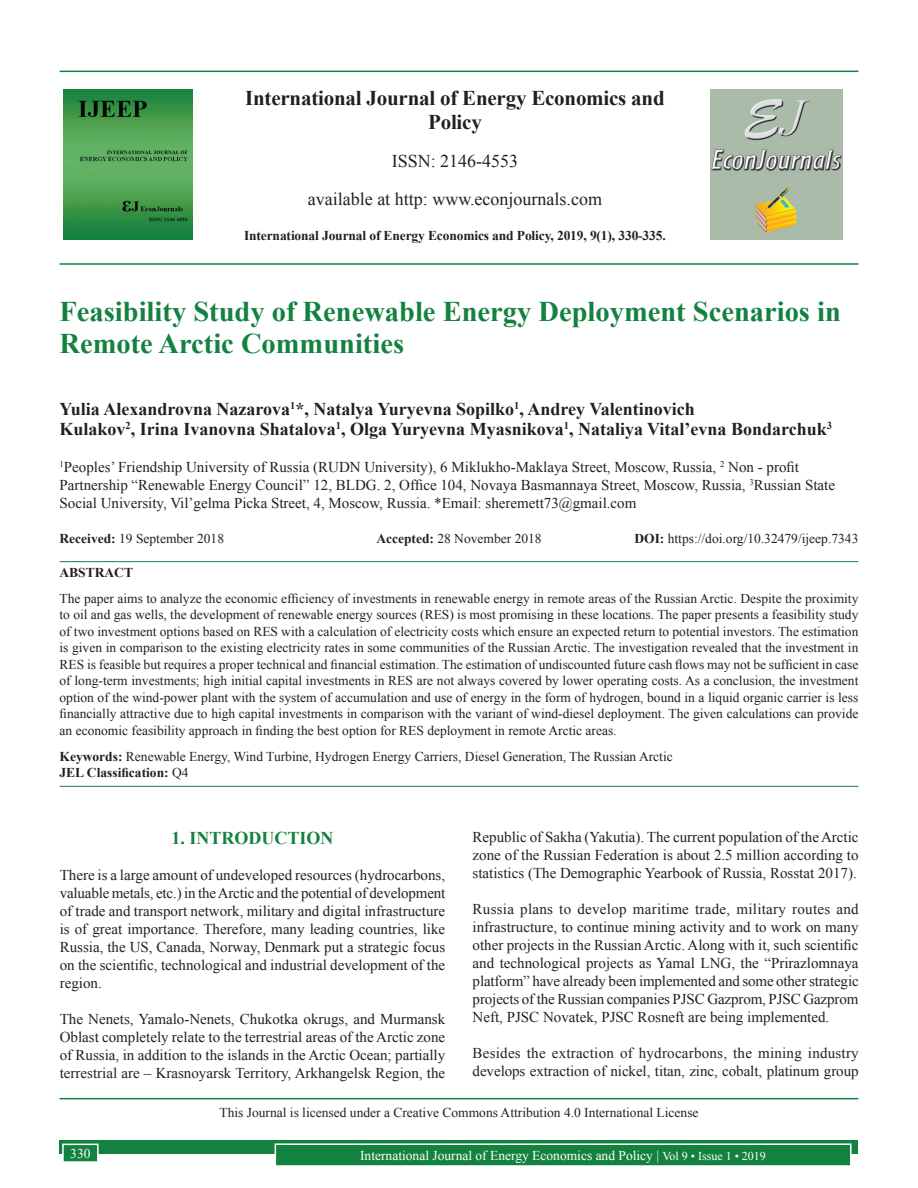
<style>
.page{position:relative;width:918px;height:1188px;background:#fff}
.page>*{position:absolute;margin:0;border:0;box-sizing:border-box;transform-origin:0 0}
.AT{font:700 28.5px/31.5px "Times New Roman";color:#13813f}
.Issue_details{font:700 21px/24px "Times New Roman";letter-spacing:-.01em;color:#231f20;text-align:center}
.AU{font:700 18px/19.8px "Times New Roman";color:#231f20}
.Issue_details-2{font:18px "Times New Roman";color:#231f20}
.t1{font:700 18px "Times New Roman";color:#13813f}
.TX{font:15px/18px "Times New Roman";color:#231f20;text-align:justify}
.AFF{font:15px/18px "Times New Roman";color:#231f20}
.ABS{font:13.5px/16.5px "Times New Roman";color:#231f20;text-align:justify}
.KWD{font:13.5px/16.2px "Times New Roman";color:#231f20}
.HIS{font:13.5px "Times New Roman";color:#231f20}
.CCA{font:13.5px "Times New Roman";color:#231f20}
.Folio{font:13.5px "Times New Roman";color:#fff}
.Issue_details-3{font:700 13.5px "Times New Roman";letter-spacing:-.01em;color:#231f20}
.ABSH{font:700 13.5px "Times New Roman";color:#231f20}
.s1{font-weight:700}
.s2{font-size:12px}
</style>
<div class="page">
<div style="left:60px;top:1140px;width:798px;height:13px;background:#13813f"></div>
<div style="left:275px;top:1144px;width:576px;height:22px;background:#13813f"></div>
<div style="left:275px;top:1143px;width:577px;height:24px;border:2px solid #fff"></div>
<div style="left:63px;top:1144px;width:35px;height:18px;background:#13813f"></div>
<div style="left:62px;top:1144px;width:37px;height:19px;border:2px solid #fff"></div>
<hr style="left:60px;top:71px;width:798px;height:1px;background:#13813f">
<hr style="left:60px;top:263px;width:798px;height:2px;background:#13813f">
<img style="left:64px;top:89px;width:129px;height:151px">
<img style="left:711px;top:89px;width:132px;height:150px">
<hr style="left:60px;top:561px;width:798px;height:1px;background:#13813f">
<hr style="left:60px;top:786px;width:798px;height:1px;background:#13813f">
<hr style="left:60px;top:1098px;width:798px;height:1px;background:#13813f">
<p class="Issue_details" style="left:245px;top:85px;width:421px">International Journal of Energy Economics and<br>Policy</p>
<p class="Issue_details-2" style="left:392px;top:149px;width:128px">ISSN: 2146-4553</p>
<p class="Issue_details-2" style="left:308px;top:187px;width:296px">available at http: www.econjournals.com</p>
<p class="Issue_details-3" style="left:244px;top:226px;width:423px">International Journal of Energy Economics and Policy, 2019, 9(1), 330-335.</p>
<p class="AT" style="left:60px;top:295px;width:783px">Feasibility Study of Renewable Energy Deployment Scenarios in<br>Remote Arctic Communities</p>
<p class="AU" style="left:60px;top:399px;width:774px">Yulia Alexandrovna Nazarova<sup>1</sup>*, Natalya Yuryevna Sopilko<sup>1</sup>, Andrey Valentinovich<br>Kulakov<sup>2</sup>, Irina Ivanovna Shatalova<sup>1</sup>, Olga Yuryevna Myasnikova<sup>1</sup>, Nataliya Vital’evna Bondarchuk<sup>3</sup></p>
<p class="AFF" style="left:60px;top:458px;width:777px"><sup>1</sup>Peoples’ Friendship University of Russia (RUDN University), 6 Miklukho-Maklaya Street, Moscow, Russia, <sup>2</sup> Non - profit<br>Partnership “Renewable Energy Council” 12, BLDG. 2, Office 104, Novaya Basmannaya Street, Moscow, Russia, <sup>3</sup>Russian State<br>Social University, Vil’gelma Picka Street, 4, Moscow, Russia. *Email: sheremett73@gmail.com</p>
<p class="HIS" style="left:60px;top:529px;width:166px"><span class="s1">Received:</span> 19 September 2018</p>
<p class="HIS" style="left:376px;top:529px;width:167px"><span class="s1">Accepted:</span> 28 November 2018</p>
<p class="HIS" style="left:634px;top:529px;width:226px"><span class="s1">DOI:</span> https://doi.org/10.32479/ijeep.7343</p>
<p class="ABSH" style="left:60px;top:564px;width:75px">ABSTRACT</p>
<p class="ABS" style="left:60px;top:590px;width:800px">The paper aims to analyze the economic efficiency of investments in renewable energy in remote areas of the Russian Arctic. Despite the proximity to oil and gas wells, the development of renewable energy sources (RES) is most promising in these locations. The paper presents a feasibility study of two investment options based on RES with a calculation of electricity costs which ensure an expected return to potential investors. The estimation is given in comparison to the existing electricity rates in some communities of the Russian Arctic. The investigation revealed that the investment in RES is feasible but requires a proper technical and financial estimation. The estimation of undiscounted future cash flows may not be sufficient in case of long-term investments; high initial capital investments in RES are not always covered by lower operating costs. As a conclusion, the investment option of the wind-power plant with the system of accumulation and use of energy in the form of hydrogen, bound in a liquid organic carrier is less financially attractive due to high capital investments in comparison with the variant of wind-diesel deployment. The given calculations can provide an economic feasibility approach in finding the best option for RES deployment in remote Arctic areas.</p>
<p class="KWD" style="left:60px;top:748px;width:615px"><span class="s1">Keywords:</span> Renewable Energy, Wind Turbine, Hydrogen Energy Carriers, Diesel Generation, The Russian Arctic<br><span class="s1">JEL Classification:</span> Q4</p>
<p class="TX" style="left:473px;top:828px;width:387px">Republic of Sakha (Yakutia). The current population of the Arctic zone of the Russian Federation is about 2.5 million according to statistics (The Demographic Yearbook of Russia, Rosstat 2017).</p>
<p class="TX" style="left:473px;top:900px;width:388px">Russia plans to develop maritime trade, military routes and infrastructure, to continue mining activity and to work on many other projects in the Russian Arctic. Along with it, such scientific and technological projects as Yamal LNG, the “Prirazlomnaya platform” have already been implemented and some other strategic projects of the Russian companies PJSC Gazprom, PJSC Gazprom Neft, PJSC Novatek, PJSC Rosneft are being implemented.</p>
<p class="TX" style="left:473px;top:1044px;width:388px">Besides the extraction of hydrocarbons, the mining industry develops extraction of nickel, titan, zinc, cobalt, platinum group</p>
<p class="CCA" style="left:219px;top:1104px;width:481px">This Journal is licensed under a Creative Commons Attribution 4.0 International License</p>
<h1 class="t1" style="left:171px;top:825px;width:163px">1. INTRODUCTION</h1>
<p class="TX" style="left:60px;top:865px;width:387px">There is a large amount of undeveloped resources (hydrocarbons, valuable metals, etc.) in the Arctic and the potential of development of trade and transport network, military and digital infrastructure is of great importance. Therefore, many leading countries, like Russia, the US, Canada, Norway, Denmark put a strategic focus on the scientific, technological and industrial development of the region.</p>
<p class="TX" style="left:60px;top:1009px;width:387px">The Nenets, Yamalo-Nenets, Chukotka okrugs, and Murmansk Oblast completely relate to the terrestrial areas of the Arctic zone of Russia, in addition to the islands in the Arctic Ocean; partially terrestrial are – Krasnoyarsk Territory, Arkhangelsk Region, the</p>
<p class="Folio" style="left:70px;top:1144px;width:22px">330</p>
<p class="Folio" style="left:360px;top:1146px;width:407px">International Journal of Energy Economics and Policy | <span class="s2">Vol 9 • Issue 1 • 2019</span></p>
</div>
